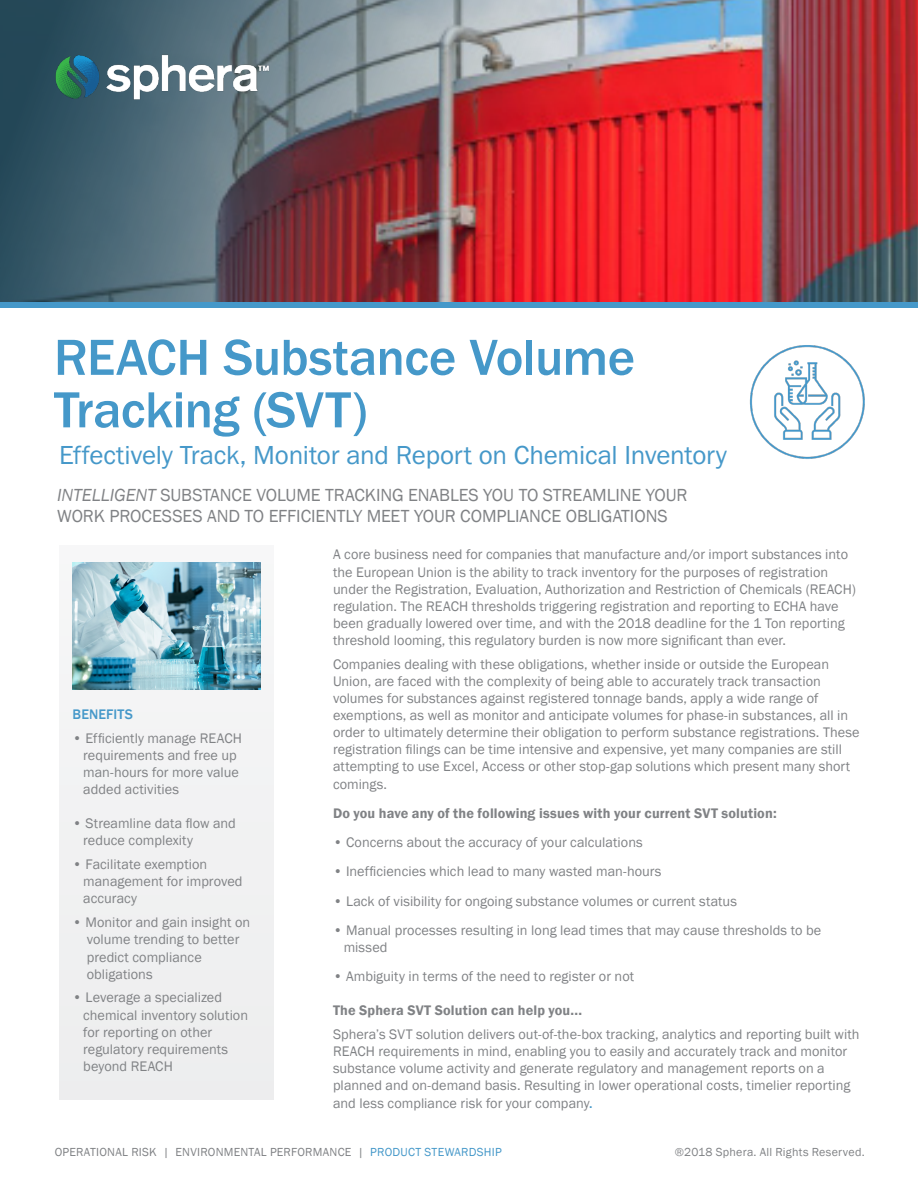
<style>
.page{position:relative;width:918px;height:1188px;background:#fff}
.page>*{position:absolute;margin:0;border:0;box-sizing:border-box;transform-origin:0 0}
.Cover_subtitle{font:500 52.5px "Franklin Gothic";letter-spacing:-.01em;color:#4598c9}
.t1{font:27px "Franklin Gothic URW Boo";letter-spacing:-.01em;color:#4598c9}
.Eyebrow{font:18px/21.6px "Franklin Gothic";letter-spacing:-.005em;color:#808285}
.Body{font:14.25px/17.1px "Franklin Gothic";color:#808285}
.Body-2{font:600 14.25px "Franklin Gothic";letter-spacing:.01em;color:#808285}
.Body-3{font:500 14.25px "Franklin Gothic";letter-spacing:.01em;color:#4598c9}
.t2{font:12px "Franklin Gothic";letter-spacing:.02em;color:#808285}
.s1{font-style:italic}
.s2{font-weight:500;color:#4598c9}
.s3{color:#4598c9}
</style>
<div class="page">
<img style="left:0;top:0;width:918px;height:302px">
<div style="left:59px;top:545px;width:215px;height:554px;background:#f1f1f2"></div>
<div style="left:0;top:302px;width:918px;height:6px;background:#4598c9"></div>
<img style="left:749px;top:345px;width:116px;height:114px">
<img style="left:54px;top:54px;width:223px;height:51px">
<img style="left:73px;top:563px;width:187px;height:126px">
<p class="Cover_subtitle" style="left:54px;top:325px;width:583px">REACH Substance Volume</p>
<p class="Cover_subtitle" style="left:54px;top:377px;width:315px">Tracking (SVT)</p>
<p class="t1" style="left:59px;top:438px;width:670px">Effectively Track, Monitor and Report on Chemical Inventory</p>
<p class="Eyebrow" style="left:57px;top:484px;width:632px"><span class="s1">INTELLIGENT</span> SUBSTANCE VOLUME TRACKING ENABLES YOU TO STREAMLINE YOUR<br>WORK PROCESSES AND TO EFFICIENTLY MEET YOUR COMPLIANCE OBLIGATIONS</p>
<p class="Body" style="left:333px;top:546px;width:524px">A core business need for companies that manufacture and/or import substances into the European Union is the ability to track inventory for the purposes of registration under the Registration, Evaluation, Authorization and Restriction of Chemicals (REACH) regulation. The REACH thresholds triggering registration and reporting to ECHA have been gradually lowered over time, and with the 2018 deadline for the 1 Ton reporting threshold looming, this regulatory burden is now more significant than ever.</p>
<p class="Body" style="left:333px;top:656px;width:528px">Companies dealing with these obligations, whether inside or outside the European Union, are faced with the complexity of being able to accurately track transaction volumes for substances against registered tonnage bands, apply a wide range of exemptions, as well as monitor and anticipate volumes for phase-in substances, all in order to ultimately determine their obligation to perform substance registrations. These registration filings can be time intensive and expensive, yet many companies are still attempting to use Excel, Access or other stop-gap solutions which present many short comings.</p>
<p class="Body-2" style="left:333px;top:804px;width:445px">Do you have any of the following issues with your current SVT solution:</p>
<p class="Body" style="left:333px;top:834px;width:311px">• Concerns about the accuracy of your calculations</p>
<p class="Body" style="left:333px;top:863px;width:330px">• Inefficiencies which lead to many wasted man-hours</p>
<p class="Body" style="left:333px;top:893px;width:406px">• Lack of visibility for ongoing substance volumes or current status</p>
<p class="Body" style="left:344px;top:922px;width:479px;text-indent:-11px">• Manual processes resulting in long lead times that may cause thresholds to be missed</p>
<p class="Body" style="left:333px;top:968px;width:303px">• Ambiguity in terms of the need to register or not</p>
<p class="Body-2" style="left:333px;top:1002px;width:251px">The Sphera SVT Solution can help you...</p>
<p class="Body" style="left:333px;top:1026px;width:528px">Sphera’s SVT solution delivers out-of-the-box tracking, analytics and reporting built with REACH requirements in mind, enabling you to easily and accurately track and monitor substance volume activity and generate regulatory and management reports on a planned and on-demand basis. Resulting in lower operational costs, timelier reporting and less compliance risk for your company<span class="s2">.</span></p>
<p class="Body-3" style="left:73px;top:705px;width:62px">BENEFITS</p>
<p class="Body" style="left:83px;top:730px;width:160px;text-indent:-11px">• Efficiently manage REACH requirements and free up man-hours for more value added activities</p>
<p class="Body" style="left:83px;top:815px;width:154px;text-indent:-11px">• Streamline data flow and reduce complexity</p>
<p class="Body" style="left:83px;top:856px;width:161px;text-indent:-11px">• Facilitate exemption management for improved accuracy</p>
<p class="Body" style="left:87px;top:914px;width:165px;text-indent:-14px">• Monitor and gain insight on volume trending to better predict compliance obligations</p>
<p class="Body" style="left:83px;top:989px;width:166px;text-indent:-11px">• Leverage a specialized chemical inventory solution for reporting on other regulatory requirements beyond REACH</p>
<p class="t2" style="left:55px;top:1144px;width:449px">OPERATIONAL RISK | ENVIRONMENTAL PERFORMANCE | <span class="s3">PRODUCT STEWARDSHIP</span></p>
<p class="t2" style="left:675px;top:1144px;width:191px">®2018 Sphera. All Rights Reserved.</p>
</div>
